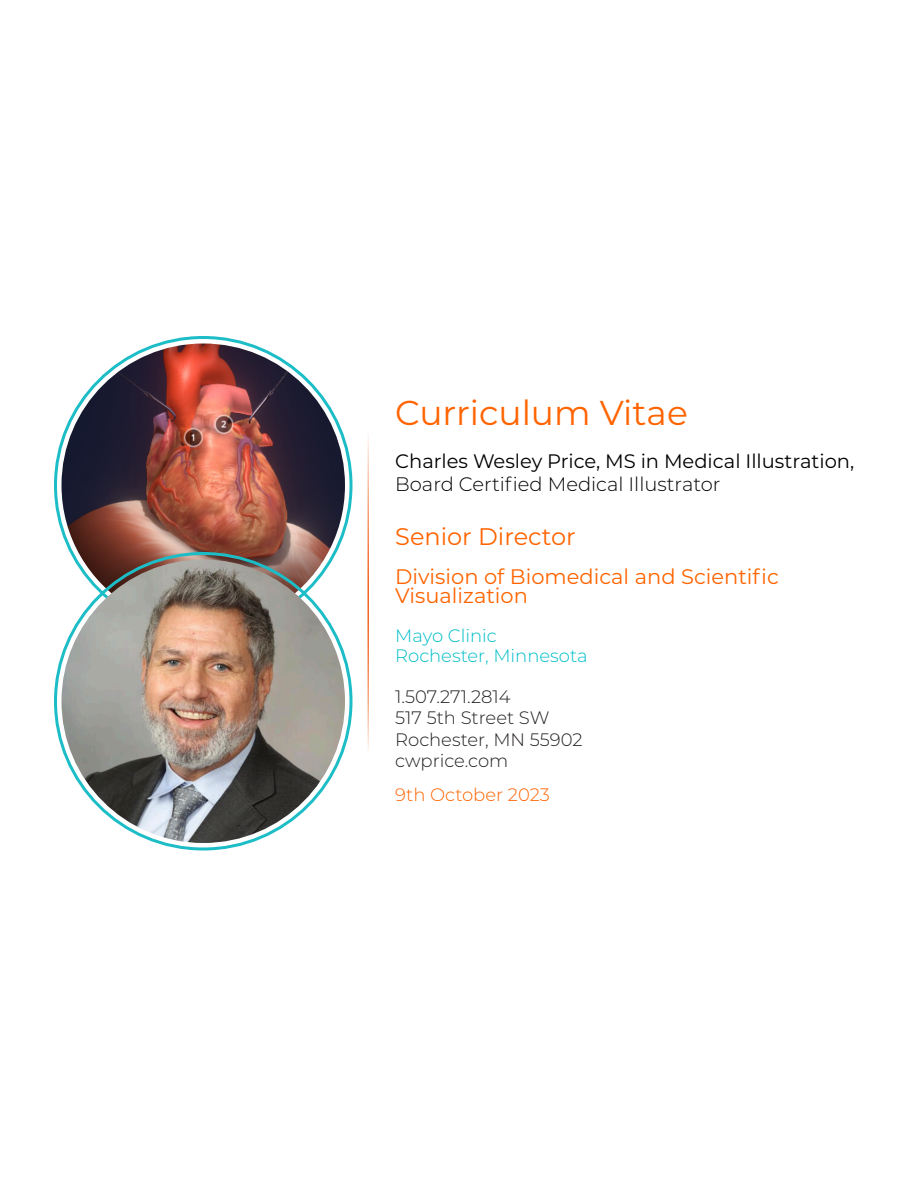
<style>
.page{position:relative;width:918px;height:1188px;background:#fff}
.page>*{position:absolute;margin:0;border:0;box-sizing:border-box;transform-origin:0 0}
.bodyText{font:34.5px "Montserrat";color:#ff6400}
.bodyText-2{font:24px "Montserrat";color:#ff6400}
.bodyText-3{font:21px/19.5px "Montserrat";color:#ff6400}
.bodyText-4{font:19.5px "Montserrat";color:#000}
.bodyText-5{font:300 19.5px "Montserrat";color:#000}
.bodyText-6{font:300 18px "Montserrat";color:#231f20}
.bodyText-7{font:300 18px "Montserrat";color:#00bec8}
.bodyText-8{font:300 18px "Montserrat";color:#ff6400}
</style>
<div class="page">
<hr style="left:368px;top:432px;width:1px;height:324px;background:#f36421">
<img style="left:62px;top:344px;width:283px;height:216px">
<img style="left:62px;top:560px;width:283px;height:283px">
<p class="bodyText" style="left:395px;top:389px;width:294px">Curriculum Vitae</p>
<p class="bodyText-4" style="left:395px;top:447px;width:461px">Charles Wesley Price, MS in Medical Illustration,</p>
<p class="bodyText-5" style="left:395px;top:471px;width:327px">Board Certified Medical Illustrator</p>
<p class="bodyText-2" style="left:395px;top:520px;width:182px">Senior Director</p>
<p class="bodyText-3" style="left:395px;top:566px;width:385px">Division of Biomedical and Scientific<br>Visualization</p>
<p class="bodyText-7" style="left:395px;top:623px;width:103px">Mayo Clinic</p>
<p class="bodyText-7" style="left:395px;top:643px;width:194px">Rochester, Minnesota</p>
<p class="bodyText-6" style="left:395px;top:684px;width:117px">1.507.271.2814</p>
<p class="bodyText-6" style="left:395px;top:706px;width:156px">517 5th Street SW</p>
<p class="bodyText-6" style="left:395px;top:727px;width:189px">Rochester, MN 55902</p>
<p class="bodyText-6" style="left:395px;top:749px;width:115px">cwprice.com</p>
<p class="bodyText-8" style="left:395px;top:783px;width:156px">9th October 2023</p>
</div>
